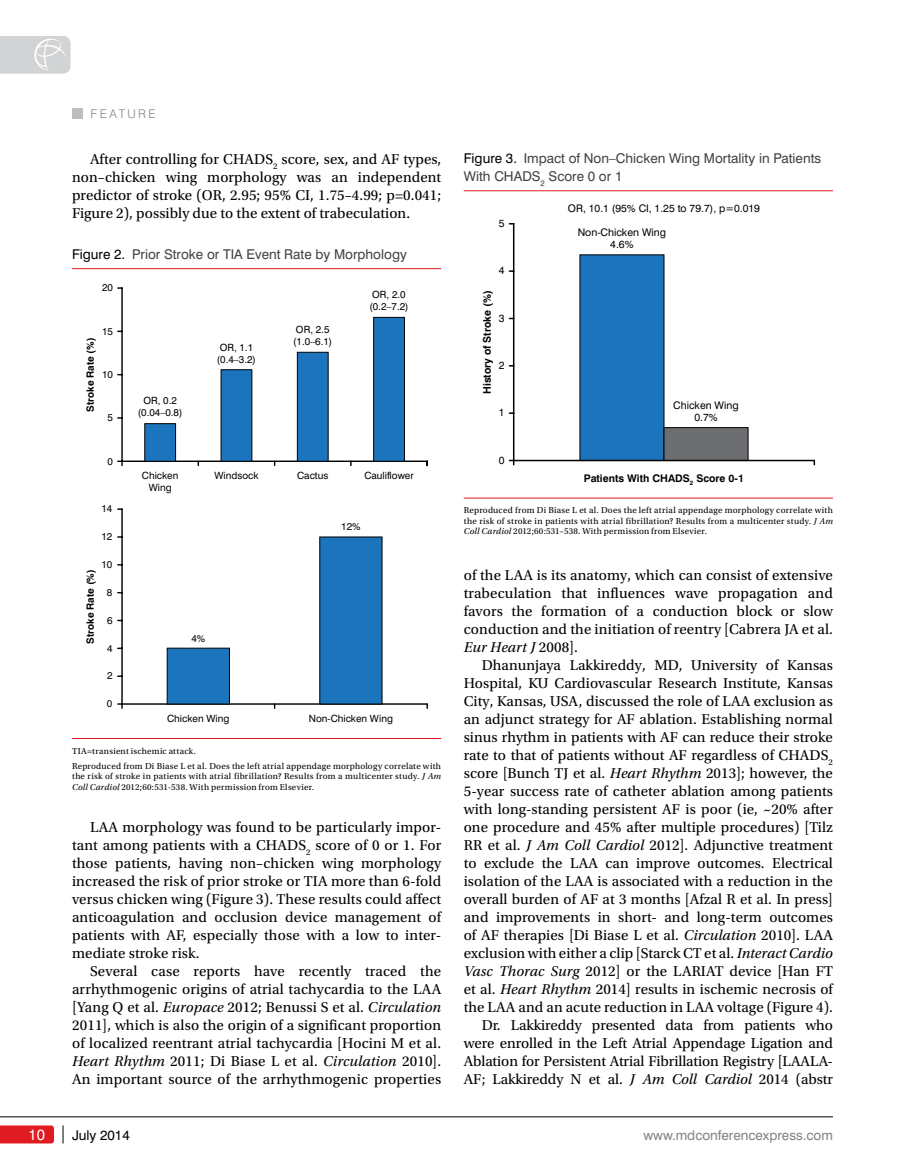
<style>
.page{position:relative;width:905px;height:1175px;background:#fff}
.page>*{position:absolute;margin:0;border:0;box-sizing:border-box;transform-origin:0 0}
.t1{font:15px/18px "Utopia Std";letter-spacing:.005em;color:#000;text-align:justify}
.t2{font:15px "Swiss 721 BT";color:#fff}
.t3{font:13.5px/18px "Swiss 721 BT";color:#414042}
.t4{font:13.5px "Swiss 721 BT";color:#808285}
.t5{font:13.5px "Swiss 721 BT";color:#000}
.t6{font:300 12px "Swiss 721 BT";color:#808285}
.t7{font:10.5px/12.6px "Swiss 721 BT";color:#000;text-align:center}
.t8{font:700 10.5px "Swiss 721 BT";color:#000}
.t9{font:10.05px/12px "Swiss 721 BT";color:#000}
.t10{font:700 10.05px "Swiss 721 BT";color:#000}
.t11{font:9px/10.5px "Utopia Std";letter-spacing:.025em;color:#000}
.s1{color:#000}
.s2{font-style:italic}
</style>
<div class="page">
<svg style="left:0;top:36px;width:70px;height:38px;background:#d5d6d7"></svg>
<hr style="left:0;top:1116px;width:832px;height:1px;background:#000">
<svg style="left:63px;top:1125px;width:1px;height:18px"></svg>
<svg style="left:0;top:1125px;width:54px;height:18px"></svg>
<div style="left:72px;top:108px;width:10px;height:10px;background:#bcbec0"></div>
<hr style="left:121px;top:288px;width:2px;height:173px;background:#000">
<hr style="left:122px;top:460px;width:305px;height:2px;background:#000">
<svg style="left:118px;top:460px;width:5px;height:5px"></svg>
<hr style="left:121px;top:509px;width:2px;height:195px;background:#000">
<hr style="left:122px;top:703px;width:305px;height:1px;background:#000">
<svg style="left:118px;top:703px;width:5px;height:5px"></svg>
<div style="left:144px;top:423px;width:32px;height:38px;background:#1c75bc;border:1px solid #000"></div>
<div style="left:167px;top:648px;width:63px;height:56px;background:#1c75bc"></div>
<div style="left:319px;top:536px;width:63px;height:168px;background:#1c75bc"></div>
<div style="left:221px;top:369px;width:31px;height:92px;background:#1c75bc"></div>
<div style="left:297px;top:352px;width:31px;height:109px;background:#1c75bc;border:1px solid #000"></div>
<div style="left:373px;top:317px;width:32px;height:144px;background:#1c75bc;border:1px solid #000"></div>
<hr style="left:72px;top:268px;width:369px;height:1px;background:#e11b22">
<hr style="left:72px;top:738px;width:369px;height:1px;background:#e11b22">
<hr style="left:513px;top:224px;width:1px;height:236px;background:#000">
<svg style="left:509px;top:460px;width:5px;height:5px"></svg>
<div style="left:579px;top:254px;width:85px;height:207px;background:#1c75bc"></div>
<div style="left:663px;top:427px;width:85px;height:34px;background:#6d6e71;border:1px solid #000"></div>
<hr style="left:513px;top:460px;width:301px;height:1px;background:#000">
<hr style="left:464px;top:190px;width:368px;height:1px;background:#e11b22">
<hr style="left:464px;top:498px;width:368px;height:1px;background:#e11b22">
<p class="t6" style="left:90px;top:107px;width:20px">FEATURE</p>
<p class="t1" style="left:72px;top:150px;width:371px;text-indent:18px">After controlling for CHADS<sub>2</sub> score, sex, and AF types, non–chicken wing morphology was an independent predictor of stroke (OR, 2.95; 95% CI, 1.75–4.99; p=0.041; Figure 2), possibly due to the extent of trabeculation.</p>
<p class="t3" style="left:72px;top:245px;width:336px"><span class="s1">Figure 2.</span> Prior Stroke or TIA Event Rate by Morphology</p>
<p class="t9" style="left:102px;top:282px;width:12px">20</p>
<p class="t9" style="left:102px;top:325px;width:12px">15</p>
<p class="t10" style="left:84px;top:412px;width:76px;rotate:-90deg">Stroke Rate (%)</p>
<p class="t9" style="left:102px;top:368px;width:12px">10</p>
<p class="t9" style="left:108px;top:411px;width:7px">5</p>
<p class="t9" style="left:108px;top:455px;width:7px">0</p>
<p class="t9" style="left:101px;top:503px;width:12px">14</p>
<p class="t9" style="left:101px;top:530px;width:12px">12</p>
<p class="t9" style="left:101px;top:558px;width:12px">10</p>
<p class="t10" style="left:84px;top:643px;width:76px;rotate:-90deg">Stroke Rate (%)</p>
<p class="t9" style="left:107px;top:586px;width:7px">8</p>
<p class="t9" style="left:107px;top:614px;width:7px">6</p>
<p class="t9" style="left:107px;top:642px;width:7px">4</p>
<p class="t9" style="left:107px;top:670px;width:7px">2</p>
<p class="t9" style="left:107px;top:697px;width:7px">0</p>
<p class="t9" style="left:138px;top:395px;width:46px;text-align:center">OR, 0.2 (0.04–0.8)</p>
<p class="t9" style="left:217px;top:341px;width:41px">OR, 1.1 (0.4–3.2)</p>
<p class="t9" style="left:293px;top:323px;width:41px">OR, 2.5 (1.0–6.1)</p>
<p class="t9" style="left:369px;top:288px;width:41px">OR, 2.0 (0.2–7.2)</p>
<p class="t9" style="left:142px;top:469px;width:38px;text-align:center">Chicken<br>Wing</p>
<p class="t9" style="left:214px;top:469px;width:46px">Windsock</p>
<p class="t9" style="left:297px;top:469px;width:33px">Cactus</p>
<p class="t9" style="left:364px;top:469px;width:51px">Cauliflower</p>
<p class="t9" style="left:191px;top:632px;width:15px">4%</p>
<p class="t9" style="left:341px;top:520px;width:21px">12%</p>
<p class="t9" style="left:167px;top:712px;width:64px">Chicken Wing</p>
<p class="t9" style="left:309px;top:712px;width:86px">Non-Chicken Wing</p>
<p class="t11" style="left:72px;top:743px;width:370px;line-height:15px">TIA=transient ischemic attack.<br>Reproduced from Di Biase L et al. Does the left atrial appendage morphology correlate with</p>
<p class="t11" style="left:72px;top:771px;width:371px">the risk of stroke in patients with atrial fibrillation? Results from a multicenter study. <span class="s2">J Am<br>Coll Cardiol</span> 2012;60:531-538. With permission from Elsevier.</p>
<p class="t1" style="left:72px;top:818px;width:371px;text-align:left;text-indent:18px">LAA morphology was found to be particularly impor&shy;tant among patients with a CHADS<sub>2</sub> score of 0 or 1. For those patients, having non–chicken wing morphology increased the risk of prior stroke or TIA more than 6-fold versus chicken wing (Figure 3). These results could affect anticoagulation and occlusion device management of patients with AF, especially those with a low to inter&shy;mediate stroke risk.</p>
<p class="t1" style="left:72px;top:962px;width:371px;text-indent:18px">Several case reports have recently traced the arrhythmogenic origins of atrial tachycardia to the LAA [Yang Q et al. <span class="s2">Europace</span> 2012; Benussi S et al. <span class="s2">Circulation </span>2011], which is also the origin of a significant proportion of localized reentrant atrial tachycardia [Hocini M et al.<br><span class="s2">Heart Rhythm</span> 2011; Di Biase L et al. <span class="s2">Circulation</span> 2010].<br>An important source of the arrhythmogenic properties</p>
<p class="t3" style="left:464px;top:149px;width:359px"><span class="s1">Figure 3.</span> Impact of Non–Chicken Wing Mortality in Patients<br>With CHADS<sub>2</sub> Score 0 or 1</p>
<p class="t7" style="left:499px;top:217px;width:7px">5</p>
<p class="t7" style="left:499px;top:264px;width:7px">4</p>
<p class="t7" style="left:499px;top:312px;width:7px">3</p>
<p class="t8" style="left:480px;top:394px;width:105px;rotate:-90deg">History of Stroke (%)</p>
<p class="t7" style="left:499px;top:359px;width:7px">2</p>
<p class="t7" style="left:499px;top:406px;width:7px">1</p>
<p class="t7" style="left:499px;top:453px;width:7px">0</p>
<p class="t7" style="left:568px;top:202px;width:193px">OR, 10.1 (95% CI, 1.25 to 79.7), p=0.019</p>
<p class="t7" style="left:577px;top:225px;width:90px">Non-Chicken Wing<br>4.6%</p>
<p class="t7" style="left:673px;top:399px;width:67px">Chicken Wing<br>0.7%</p>
<p class="t8" style="left:584px;top:471px;width:162px">Patients With CHADS<sub>2</sub> Score 0-1</p>
<p class="t11" style="left:464px;top:505px;width:371px;text-align:justify">Reproduced from Di Biase L et al. Does the left atrial appendage morphology correlate with the risk of stroke in patients with atrial fibrillation? Results from a multicenter study. <span class="s2">J Am Coll Cardiol</span> 2012;60:531–538. With permission from Elsevier.</p>
<p class="t1" style="left:464px;top:566px;width:371px">of the LAA is its anatomy, which can consist of extensive trabeculation that influences wave propagation and favors the formation of a conduction block or slow conduction and the initiation of reentry [Cabrera JA et al.<br><span class="s2">Eur Heart J</span> 2008].</p>
<p class="t1" style="left:464px;top:656px;width:371px;text-align:right">Dhanunjaya Lakkireddy, MD, University of Kansas Hospital, KU Cardiovascular Research Institute, Kansas City, Kansas, USA, discussed the role of LAA exclusion as an adjunct strategy for AF ablation. Establishing normal sinus rhythm in patients with AF can reduce their stroke rate to that of patients without AF regardless of CHADS<sub>2 </sub>score [Bunch TJ et al. <span class="s2">Heart Rhythm</span> 2013]; however, the 5-year success rate of catheter ablation among patients with long-standing persistent AF is poor (ie, ~20% after one procedure and 45% after multiple procedures) [Tilz RR et al. <span class="s2">J Am Coll Cardiol</span> 2012]. Adjunctive treatment to exclude the LAA can improve outcomes. Electrical isolation of the LAA is associated with a reduction in the overall burden of AF at 3 months [Afzal R et al. In press] and improvements in short- and long-term outcomes of AF therapies [Di Biase L et al. <span class="s2">Circulation</span> 2010]. LAA exclusion with either a clip [Starck CT et al. <span class="s2">Interact Cardio Vasc Thorac Surg</span> 2012] or the LARIAT device [Han FT et al. <span class="s2">Heart Rhythm</span> 2014] results in ischemic necrosis of the LAA and an acute reduction in LAA voltage (Figure 4).<br>Dr. Lakkireddy presented data from patients who were enrolled in the Left Atrial Appendage Ligation and Ablation for Persistent Atrial Fibrillation Registry [LAALA-AF; Lakkireddy N et al. <span class="s2">J Am Coll Cardiol</span> 2014 (abstr</p>
<p class="t2" style="left:29px;top:1125px;width:18px">10</p>
<p class="t5" style="left:72px;top:1126px;width:59px">July 2014</p>
<p class="t4" style="left:643px;top:1126px;width:191px">www.mdconferencexpress.com</p>
</div>
